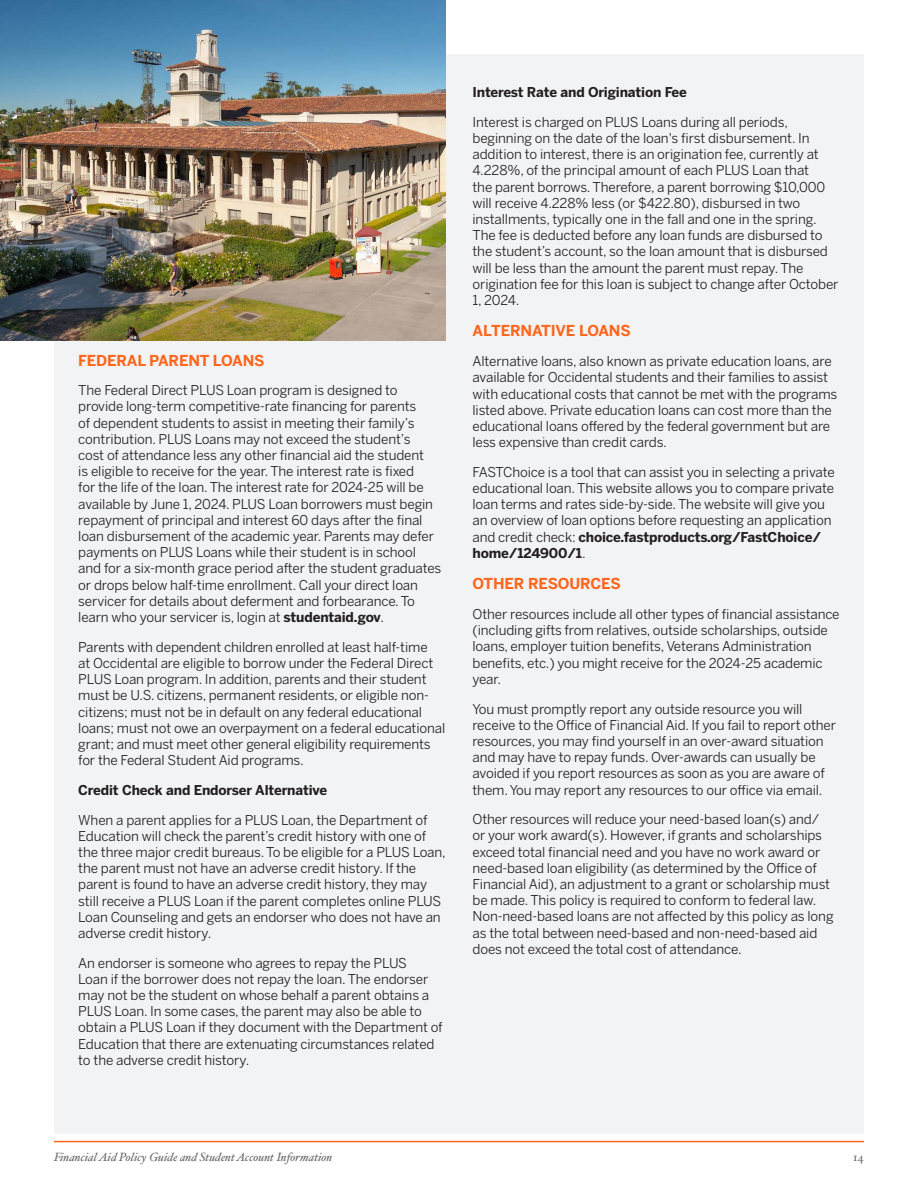
<style>
.page{position:relative;width:918px;height:1188px;background:#fff}
.page>*{position:absolute;margin:0;border:0;box-sizing:border-box;transform-origin:0 0}
.Body_Copy_-_Headlines{font:700 15px "Benton Sans";letter-spacing:-.01em;color:#ff661c}
.Body_Copy{font:13.5px/16.2px "Benton Sans";letter-spacing:-.01em;color:#231f20}
.Body_Copy-2{font:700 13.5px "Benton Sans";letter-spacing:-.01em;color:#231f20}
.t1{font:italic 12px "Hoefler Text";color:#69696c}
.t2{font:12px "Hoefler Text";color:#69696c}
.s1{font-weight:700}
</style>
<div class="page">
<div style="left:54px;top:54px;width:810px;height:1080px;background:#f2f3f4"></div>
<hr style="left:54px;top:1141px;width:810px;height:1px;background:#ff661c">
<img style="left:0;top:0;width:446px;height:340px">
<p class="Body_Copy_-_Headlines" style="left:78px;top:351px;width:188px">FEDERAL PARENT LOANS</p>
<p class="Body_Copy" style="left:78px;top:382px;width:365px">The Federal Direct PLUS Loan program is designed to provide long‑term competitive-rate financing for parents<br>of dependent students to assist in meeting their family’s contribution. PLUS Loans may not exceed the student’s<br>cost of attendance less any other financial aid the student<br>is eligible to receive for the year. The interest rate is fixed<br>for the life of the loan. The interest rate for 2024-25 will be available by June 1, 2024. PLUS Loan borrowers must begin repayment of principal and interest 60 days after the final loan disbursement of the academic year. Parents may defer payments on PLUS Loans while their student is in school and for a six-month grace period after the student graduates or drops below half-time enrollment. Call your direct loan servicer for details about deferment and forbearance. To learn who your servicer is, login at <span class="s1">studentaid.gov</span>.</p>
<p class="Body_Copy" style="left:78px;top:639px;width:368px">Parents with dependent children enrolled at least half-time<br>at Occidental are eligible to borrow under the Federal Direct PLUS Loan program. In addition, parents and their student must be U.S. citizens, permanent residents, or eligible non&shy;citizens; must not be in default on any federal educational loans; must not owe an overpayment on a federal educational grant; and must meet other general eligibility requirements for the Federal Student Aid programs.</p>
<p class="Body_Copy-2" style="left:78px;top:782px;width:250px">Credit Check and Endorser Alternative</p>
<p class="Body_Copy" style="left:78px;top:811px;width:369px">When a parent applies for a PLUS Loan, the Department of Education will check the parent’s credit history with one of the three major credit bureaus. To be eligible for a PLUS Loan, the parent must not have an adverse credit history. If the parent is found to have an adverse credit history, they may still receive a PLUS Loan if the parent completes online PLUS Loan Counseling and gets an endorser who does not have an adverse credit history.</p>
<p class="Body_Copy" style="left:78px;top:954px;width:366px">An endorser is someone who agrees to repay the PLUS<br>Loan if the borrower does not repay the loan. The endorser may not be the student on whose behalf a parent obtains a PLUS Loan. In some cases, the parent may also be able to obtain a PLUS Loan if they document with the Department of Education that there are extenuating circumstances related to the adverse credit history.</p>
<p class="Body_Copy-2" style="left:472px;top:84px;width:216px">Interest Rate and Origination Fee</p>
<p class="Body_Copy" style="left:472px;top:114px;width:368px">Interest is charged on PLUS Loans during all periods, beginning on the date of the loan's first disbursement. In addition to interest, there is an origination fee, currently at 4.228%, of the principal amount of each PLUS Loan that<br>the parent borrows. Therefore, a parent borrowing $10,000 will receive 4.228% less (or $422.80), disbursed in two installments, typically one in the fall and one in the spring.<br>The fee is deducted before any loan funds are disbursed to the student’s account, so the loan amount that is disbursed will be less than the amount the parent must repay. The origination fee for this loan is subject to change after October 1, 2024.</p>
<p class="Body_Copy_-_Headlines" style="left:472px;top:322px;width:160px">ALTERNATIVE LOANS</p>
<p class="Body_Copy" style="left:472px;top:353px;width:366px">Alternative loans, also known as private education loans, are available for Occidental students and their families to assist with educational costs that cannot be met with the programs listed above. Private education loans can cost more than the educational loans offered by the federal government but are less expensive than credit cards.</p>
<p class="Body_Copy" style="left:472px;top:464px;width:364px">FASTChoice is a tool that can assist you in selecting a private educational loan. This website allows you to compare private loan terms and rates side-by-side. The website will give you an overview of loan options before requesting an application and credit check: <span class="s1">choice.fastproducts.org/FastChoice/ home/124900/1</span>.</p>
<p class="Body_Copy_-_Headlines" style="left:472px;top:575px;width:150px">OTHER RESOURCES</p>
<p class="Body_Copy" style="left:472px;top:606px;width:369px">Other resources include all other types of financial assistance (including gifts from relatives, outside scholarships, outside loans, employer tuition benefits, Veterans Administration benefits, etc.) you might receive for the 2024-25 academic year.</p>
<p class="Body_Copy" style="left:472px;top:700px;width:365px">You must promptly report any outside resource you will receive to the Office of Financial Aid. If you fail to report other resources, you may find yourself in an over-award situation and may have to repay funds. Over-awards can usually be avoided if you report resources as soon as you are aware of them. You may report any resources to our office via email.</p>
<p class="Body_Copy" style="left:472px;top:811px;width:363px">Other resources will reduce your need-based loan(s) and/ or your work award(s). However, if grants and scholarships exceed total financial need and you have no work award or need-based loan eligibility (as determined by the Office of Financial Aid), an adjustment to a grant or scholarship must be made. This policy is required to conform to federal law.<br>Non‑need-based loans are not affected by this policy as long as the total between need-based and non‑need-based aid does not exceed the total cost of attendance.</p>
<p class="t1" style="left:54px;top:1150px;width:280px">Financial Aid Policy Guide and Student Account Information</p>
<p class="t2" style="left:853px;top:1150px;width:12px">14</p>
</div>
